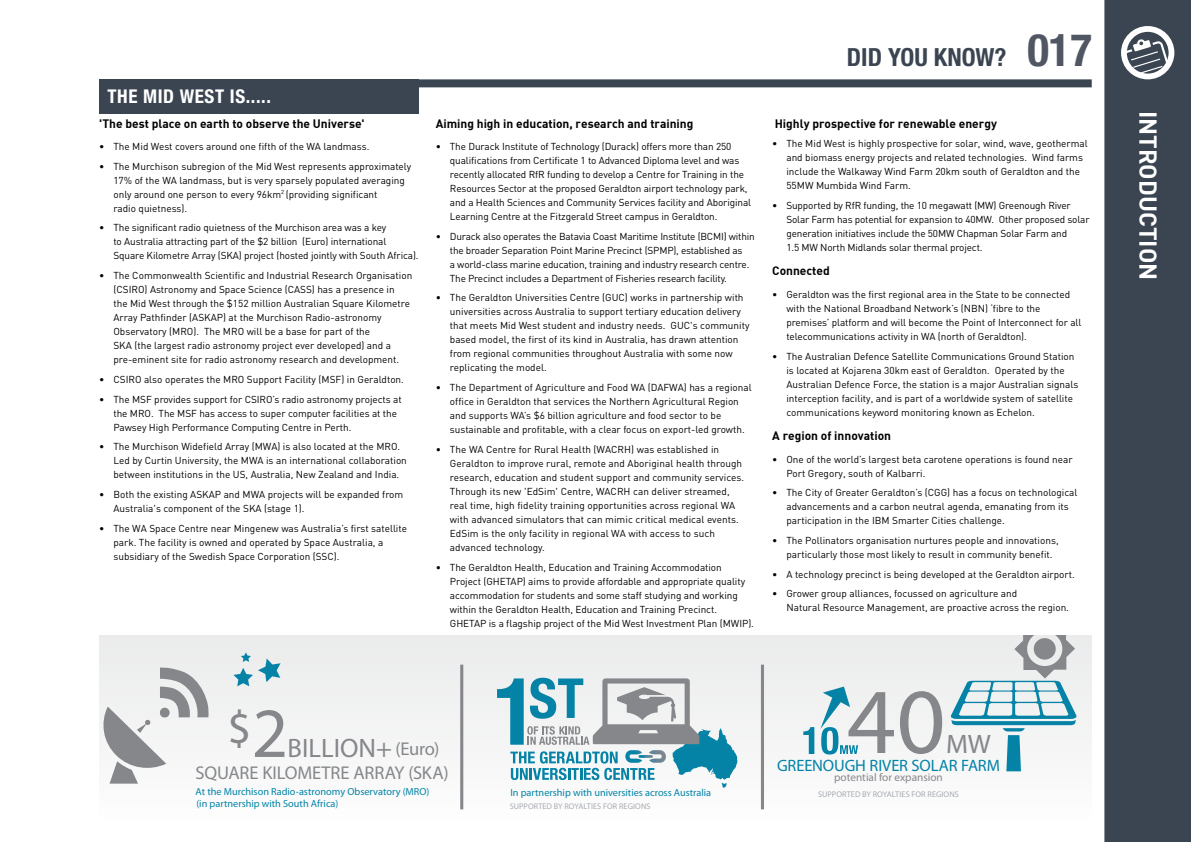
<style>
.page{position:relative;width:1191px;height:842px;background:#fff}
.page>*{position:absolute;margin:0;border:0;box-sizing:border-box;transform-origin:0 0}
.t1{font:700 condensed 93.6px "Helvetica Neue";color:#85878a}
.t2{font:700 condensed 47px "Helvetica Neue";color:#85878a}
.t3{font:700 condensed 45px "Helvetica Neue LT Std";color:#515762}
.t4{font:700 condensed 26.7px "Helvetica Neue";color:#85878a}
.t5{font:700 condensed 25px "Helvetica Neue LT Std";color:#3b4552}
.t6{font:700 24px "DI Nbek";color:#fff}
.t7{font:700 condensed 19px "Helvetica Neue LT Std";letter-spacing:.03em;color:#fff}
.t8{font:700 condensed 18.5px "Helvetica Neue";letter-spacing:-.01em;color:#85878a}
.t9{font:700 condensed 16.5px "Helvetica Neue";letter-spacing:-.005em;color:#0483a7}
.t10{font:700 12px "DI Nbek";color:#000}
.t11{font:700 condensed 11.3px "Helvetica Neue";color:#85878a}
.t12{font:700 condensed 10.3px "Helvetica Neue";color:#0483a7}
.t13{font:10px/14px "DIN";color:#000}
.t14{font:10px/14px "DIN";letter-spacing:-.02em;color:#000}
.t15{font:10px/14px "DIN Pro";color:#000}
.t16{font:700 condensed 8.2px "Helvetica Neue";letter-spacing:.01em;color:#a7abb1}
.s1{font-size:25px;color:#3b4552}
.s2{font-size:70.9px}
</style>
<div class="page">
<div style="left:1104px;top:0;width:87px;height:842px;background:#3b4552"></div>
<svg style="left:1124px;top:38px;width:47px;height:38px"></svg>
<div style="left:1121px;top:26px;width:53px;height:53px;border:6px solid #fff;border-radius:50%"></div>
<div style="left:99px;top:636px;width:992px;height:185px;background:#f4f4f4"></div>
<svg style="left:103px;top:667px;width:106px;height:117px"></svg>
<div style="left:160px;top:708px;width:10px;height:10px;background:#85878a;border-radius:50%"></div>
<svg style="left:233px;top:652px;width:47px;height:34px"></svg>
<svg style="left:497px;top:678px;width:240px;height:110px"></svg>
<svg style="left:803px;top:727px;width:11px;height:27px"></svg>
<svg style="left:820px;top:686px;width:38px;height:68px"></svg>
<hr style="left:460px;top:665px;width:3px;height:144px;background:#85878a">
<hr style="left:761px;top:665px;width:3px;height:144px;background:#85878a">
<svg style="left:950px;top:636px;width:126px;height:135px"></svg>
<div style="left:99px;top:79px;width:992px;height:8px;background:#3b4552"></div>
<div style="left:99px;top:79px;width:320px;height:34px;background:#3b4552"></div>
<p class="t7" style="left:107px;top:85px;width:98px">THE MID WEST</p>
<p class="t7" style="left:230px;top:85px;width:42px">IS.....</p>
<p class="t10" style="left:99px;top:115px;width:267px">'The best place on earth to observe the Universe'</p>
<p class="t13" style="left:99px;top:139px;width:272px">• The Mid West covers around one fifth of the WA landmass.</p>
<p class="t13" style="left:113px;top:159px;width:299px;text-indent:-14px">• The Murchison subregion of the Mid West represents approximately 17% of the WA landmass, but is very sparsely populated averaging only around one person to every 96km<sup>2</sup> (providing significant<br>radio quietness).</p>
<p class="t13" style="left:113px;top:221px;width:307px;text-indent:-14px">• The significant radio quietness of the Murchison area was a key<br>to Australia attracting part of the $2 billion (Euro) international<br>Square Kilometre Array (SKA) project (hosted jointly with South Africa).</p>
<p class="t13" style="left:113px;top:268px;width:300px;text-indent:-14px">• The Commonwealth Scientific and Industrial Research Organisation (CSIRO) Astronomy and Space Science (CASS) has a presence in<br>the Mid West through the $152 million Australian Square Kilometre Array Pathfinder (ASKAP) at the Murchison Radio‑astronomy Observatory (MRO). The MRO will be a base for part of the<br>SKA (the largest radio astronomy project ever developed) and a pre‑eminent site for radio astronomy research and development.</p>
<p class="t13" style="left:99px;top:372px;width:306px">• CSIRO also operates the MRO Support Facility (MSF) in Geraldton.</p>
<p class="t13" style="left:113px;top:392px;width:290px;text-indent:-14px">• The MSF provides support for CSIRO’s radio astronomy projects at the MRO. The MSF has access to super computer facilities at the<br>Pawsey High Performance Computing Centre in Perth.</p>
<p class="t13" style="left:113px;top:439px;width:295px;text-indent:-14px">• The Murchison Widefield Array (MWA) is also located at the MRO.<br>Led by Curtin University, the MWA is an international collaboration between institutions in the US, Australia, New Zealand and India.</p>
<p class="t13" style="left:113px;top:487px;width:291px;text-indent:-14px">• Both the existing ASKAP and MWA projects will be expanded from<br>Australia's component of the SKA (stage 1).</p>
<p class="t13" style="left:113px;top:521px;width:295px;text-indent:-14px">• The WA Space Centre near Mingenew was Australia’s first satellite park. The facility is owned and operated by Space Australia, a subsidiary of the Swedish Space Corporation (SSC).</p>
<p class="t10" style="left:436px;top:115px;width:259px">Aiming high in education, research and training</p>
<p class="t13" style="left:450px;top:139px;width:303px;text-indent:-14px">• The Durack Institute of Technology (Durack) offers more than 250 qualifications from Certificate 1 to Advanced Diploma level and was recently allocated RfR funding to develop a Centre for Training in the Resources Sector at the proposed Geraldton airport technology park, and a Health Sciences and Community Services facility and Aboriginal Learning Centre at the Fitzgerald Street campus in Geraldton.</p>
<p class="t14" style="left:450px;top:229px;width:306px;text-indent:-14px">• Durack also operates the Batavia Coast Maritime Institute (BCMI) within the broader Separation Point Marine Precinct (SPMP), established as<br>a world-class marine education, training and industry research centre.<br>The Precinct includes a Department of Fisheries research facility.</p>
<p class="t13" style="left:450px;top:291px;width:301px;text-indent:-14px">• The Geraldton Universities Centre (GUC) works in partnership with universities across Australia to support tertiary education delivery that meets Mid West student and industry needs. GUC's community based model, the first of its kind in Australia, has drawn attention from regional communities throughout Australia with some now replicating the model.</p>
<p class="t13" style="left:450px;top:380px;width:303px;text-indent:-14px">• The Department of Agriculture and Food WA (DAFWA) has a regional office in Geraldton that services the Northern Agricultural Region and supports WA’s $6 billion agriculture and food sector to be sustainable and profitable, with a clear focus on export-led growth.</p>
<p class="t13" style="left:450px;top:442px;width:296px;text-indent:-14px">• The WA Centre for Rural Health (WACRH) was established in Geraldton to improve rural, remote and Aboriginal health through research, education and student support and community services.<br>Through its new 'EdSim' Centre, WACRH can deliver streamed, real time, high fidelity training opportunities across regional WA with advanced simulators that can mimic critical medical events.<br>EdSim is the only facility in regional WA with access to such advanced technology.</p>
<p class="t13" style="left:450px;top:560px;width:305px;text-indent:-14px">• The Geraldton Health, Education and Training Accommodation Project (GHETAP) aims to provide affordable and appropriate quality accommodation for students and some staff studying and working within the Geraldton Health, Education and Training Precinct.<br>GHETAP is a flagship project of the Mid West Investment Plan (MWIP).</p>
<p class="t3" style="left:994px;top:23px;width:99px"><span class="s1">?</span> 017</p>
<p class="t5" style="left:847px;top:42px;width:117px">DI D YOU KNOW</p>
<p class="t10" style="left:774px;top:115px;width:224px">Highly prospective for renewable energy</p>
<p class="t13" style="left:786px;top:136px;width:303px;text-indent:-14px">• The Mid West is highly prospective for solar, wind, wave, geothermal and biomass energy projects and related technologies. Wind farms include the Walkaway Wind Farm 20km south of Geraldton and the 55MW Mumbida Wind Farm.</p>
<p class="t13" style="left:786px;top:198px;width:305px;text-indent:-14px">• Supported by RfR funding, the 10 megawatt (MW) Greenough River Solar Farm has potential for expansion to 40MW. Other proposed solar generation initiatives include the 50MW Chapman Solar Farm and<br>1.5 MW North Midlands solar thermal project.</p>
<p class="t10" style="left:772px;top:263px;width:59px">Connected</p>
<p class="t13" style="left:786px;top:287px;width:297px;text-indent:-14px">• Geraldton was the first regional area in the State to be connected with the National Broadband Network’s (NBN) ‘fibre to the premises’ platform and will become the Point of Interconnect for all telecommunications activity in WA (north of Geraldton).</p>
<p class="t13" style="left:786px;top:349px;width:293px;text-indent:-14px">• The Australian Defence Satellite Communications Ground Station is located at Kojarena 30km east of Geraldton. Operated by the Australian Defence Force, the station is a major Australian signals interception facility, and is part of a worldwide system of satellite communications keyword monitoring known as Echelon.</p>
<p class="t10" style="left:772px;top:428px;width:120px">A region of innovation</p>
<p class="t13" style="left:786px;top:452px;width:288px;text-indent:-14px">• One of the world’s largest beta carotene operations is found near<br>Port Gregory, south of Kalbarri.</p>
<p class="t13" style="left:786px;top:485px;width:292px;text-indent:-14px">• The City of Greater Geraldton’s (CGG) has a focus on technological advancements and a carbon neutral agenda, emanating from its participation in the IBM Smarter Cities challenge.</p>
<p class="t13" style="left:786px;top:533px;width:274px;text-indent:-14px">• The Pollinators organisation nurtures people and innovations, particularly those most likely to result in community benefit.</p>
<p class="t13" style="left:772px;top:567px;width:304px">• A technology precinct is being developed at the Geraldton airport.</p>
<p class="t15" style="left:786px;top:586px;width:284px;text-indent:-14px">• Grower group alliances, focussed on agriculture and<br>Natural Resource Management, are proactive across the region.</p>
<p class="t1" style="left:847px;top:664px;width:100px">40</p>
<p class="t2" style="left:228px;top:699px;width:62px">$<span class="s2">2</span></p>
<p class="t4" style="left:946px;top:727px;width:47px">MW</p>
<p class="t4" style="left:287px;top:731px;width:106px">BILLION+</p>
<p class="t8" style="left:196px;top:761px;width:254px">SQUARE KILOMETRE ARRAY (SKA)</p>
<p class="t12" style="left:196px;top:786px;width:235px">At the Murchison Radio-astronomy Observatory (MRO)</p>
<p class="t16" style="left:818px;top:789px;width:142px">SUPPORTED BY ROYALTIES FOR REGIONS</p>
<p class="t16" style="left:510px;top:801px;width:142px">SUPPORTED BY ROYALTIES FOR REGIONS</p>
<p class="t8" style="left:395px;top:737px;width:45px">(Euro)</p>
<p class="t9" style="left:777px;top:755px;width:224px">GREENOUGH RIVER SOLAR FARM</p>
<p class="t11" style="left:834px;top:770px;width:110px">potential for expansion</p>
<p class="t12" style="left:510px;top:786px;width:202px">In partnership with universities across Australia</p>
<p class="t12" style="left:196px;top:797px;width:143px">(in partnership with South Africa)</p>
<p class="t6" style="left:1163px;top:111px;width:171px;rotate:90deg">INTRODUCTION</p>
</div>
